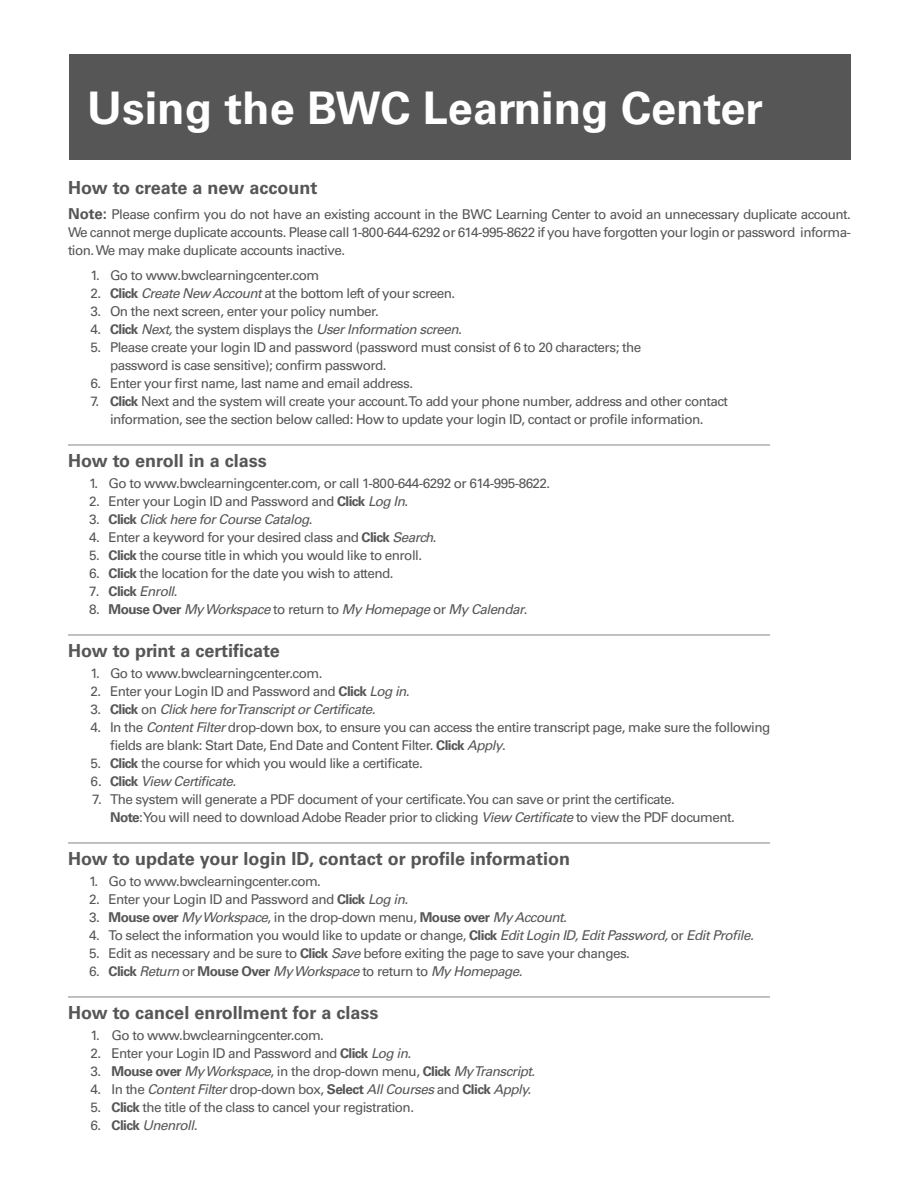
<style>
.page{position:relative;width:918px;height:1188px;background:#fff}
.page>*{position:absolute;margin:0;border:0;box-sizing:border-box;transform-origin:0 0}
.t1{font:700 45px "Univers LT Std";color:#fff}
.t2{font:700 18px "Univers LT Std";color:#565656}
.t3{font:13.5px/18px "Univers LT Std";letter-spacing:-.04em;color:#565656}
.t4{font:italic 13.5px "Univers LT Std";letter-spacing:-.04em;color:#565656}
.s1{font-weight:700;font-size:15px}
.s2{font-weight:700}
.s3{font-style:italic}
.s4{font-style:normal}
.s5{font-weight:700;font-style:normal}
</style>
<div class="page">
<div style="left:69px;top:54px;width:781px;height:105px;background:#565656"></div>
<hr style="left:68px;top:444px;width:702px;height:2px;background:#adadad">
<hr style="left:68px;top:634px;width:702px;height:2px;background:#adadad">
<hr style="left:68px;top:842px;width:702px;height:2px;background:#adadad">
<hr style="left:68px;top:996px;width:702px;height:2px;background:#adadad">
<h1 class="t1" style="left:87px;top:89px;width:677px">Using the BWC Learning Center</h1>
<h2 class="t2" style="left:68px;top:181px;width:251px">How to create a new account</h2>
<p class="t3" style="left:68px;top:206px;width:785px;text-align:justify"><span class="s1">Note:</span> Please confirm you do not have an existing account in the BWC Learning Center to avoid an unnecessary duplicate account.<br>We cannot merge duplicate accounts. Please call 1-800-644-6292 or 614-995-8622 if you have forgotten your login or password informa&shy;tion. We may make duplicate accounts inactive.</p>
<p class="t3" style="left:91px;top:267px;width:230px">1. Go to www.bwclearningcenter.com</p>
<p class="t3" style="left:91px;top:285px;width:366px">2. <span class="s2">Click</span> <span class="s3">Create New Account</span> at the bottom left of your screen.</p>
<p class="t3" style="left:91px;top:303px;width:290px">3. On the next screen, enter your policy number.</p>
<p class="t4" style="left:91px;top:323px;width:373px"><span class="s4">4.</span> <span class="s5">Click</span> Next, <span class="s4">the system displays the</span> User Information screen.</p>
<p class="t3" style="left:110px;top:339px;width:533px;text-indent:-19px">5. Please create your login ID and password (password must consist of 6 to 20 characters; the password is case sensitive); confirm password.</p>
<p class="t3" style="left:91px;top:375px;width:324px">6. Enter your first name, last name and email address.</p>
<p class="t3" style="left:91px;top:393px;width:639px;text-align:center">7. <span class="s2">Click</span> Next and the system will create your account. To add your phone number, address and other contact information, see the section below called: How to update your login ID, contact or profile information.</p>
<h2 class="t2" style="left:68px;top:453px;width:200px">How to enroll in a class</h2>
<p class="t3" style="left:89px;top:475px;width:463px">1. Go to www.bwclearningcenter.com, or call 1-800-644-6292 or 614-995-8622.</p>
<p class="t3" style="left:89px;top:493px;width:321px">2. Enter your Login ID and Password and <span class="s2">Click</span> <span class="s3">Log In</span>.</p>
<p class="t4" style="left:89px;top:513px;width:225px"><span class="s4">3.</span> <span class="s5">Click</span> Click here for Course Catalog<span class="s4">.</span></p>
<p class="t3" style="left:89px;top:529px;width:349px">4. Enter a keyword for your desired class and <span class="s2">Click</span> <span class="s3">Search</span>.</p>
<p class="t3" style="left:89px;top:547px;width:335px">5. <span class="s2">Click</span> the course title in which you would like to enroll.</p>
<p class="t3" style="left:89px;top:565px;width:306px">6. <span class="s2">Click</span> the location for the date you wish to attend.</p>
<p class="t4" style="left:89px;top:585px;width:90px"><span class="s4">7.</span> <span class="s5">Click</span> Enroll<span class="s4">.</span></p>
<p class="t4" style="left:89px;top:603px;width:440px"><span class="s4">8.</span> <span class="s5">Mouse Over</span> My Workspace <span class="s4">to return to</span> My Homepage <span class="s4">or</span> My Calendar<span class="s4">.</span></p>
<h2 class="t2" style="left:68px;top:643px;width:213px">How to print a certificate</h2>
<p class="t3" style="left:91px;top:665px;width:233px">1. Go to www.bwclearningcenter.com.</p>
<p class="t3" style="left:91px;top:683px;width:321px">2. Enter your Login ID and Password and <span class="s2">Click</span> <span class="s3">Log in.</span></p>
<p class="t4" style="left:91px;top:703px;width:286px"><span class="s4">3.</span> <span class="s5">Click</span> <span class="s4">on</span> Click here for Transcript or Certificate.</p>
<p class="t3" style="left:110px;top:719px;width:662px;text-indent:-19px">4. In the <span class="s3">Content Filter</span> drop-down box, to ensure you can access the entire transcript page, make sure the following fields are blank: Start Date, End Date and Content Filter. <span class="s2">Click</span> <span class="s3">Apply</span>.</p>
<p class="t3" style="left:91px;top:755px;width:334px">5. <span class="s2">Click</span> the course for which you would like a certificate.</p>
<p class="t4" style="left:91px;top:775px;width:147px"><span class="s4">6.</span> <span class="s5">Click</span> View Certificate.</p>
<p class="t3" style="left:110px;top:791px;width:626px;text-indent:-18px">7. The system will generate a PDF document of your certificate. You can save or print the certificate.<br><span class="s2">Note</span>: You will need to download Adobe Reader prior to clicking <span class="s3">View Certificate</span> to view the PDF document.</p>
<h2 class="t2" style="left:68px;top:851px;width:504px">How to update your login ID, contact or profile information</h2>
<p class="t3" style="left:89px;top:873px;width:233px">1. Go to www.bwclearningcenter.com.</p>
<p class="t3" style="left:89px;top:891px;width:321px">2. Enter your Login ID and Password and <span class="s2">Click</span> <span class="s3">Log in.</span></p>
<p class="t3" style="left:89px;top:909px;width:479px">3. <span class="s2">Mouse over</span> <span class="s3">My Workspace</span>, in the drop-down menu, <span class="s2">Mouse over</span> <span class="s3">My Account.</span></p>
<p class="t3" style="left:89px;top:927px;width:666px">4. To select the information you would like to update or change, <span class="s2">Click</span> <span class="s3">Edit Login ID, Edit Password,</span> or <span class="s3">Edit Profile.</span></p>
<p class="t3" style="left:89px;top:945px;width:542px">5. Edit as necessary and be sure to <span class="s2">Click</span> <span class="s3">Save</span> before exiting the page to save your changes.</p>
<p class="t4" style="left:89px;top:965px;width:435px"><span class="s4">6.</span> <span class="s5">Click</span> Return <span class="s4">or</span> <span class="s5">Mouse Over</span> My Workspace <span class="s4">to return to</span> My Homepage.</p>
<h2 class="t2" style="left:68px;top:1005px;width:312px">How to cancel enrollment for a class</h2>
<p class="t3" style="left:91px;top:1027px;width:235px">1. Go to www.bwclearningcenter.com.</p>
<p class="t3" style="left:91px;top:1045px;width:322px">2. Enter your Login ID and Password and <span class="s2">Click</span> <span class="s3">Log in.</span></p>
<p class="t3" style="left:91px;top:1063px;width:446px">3. <span class="s2">Mouse over</span> <span class="s3">My Workspace</span>, in the drop-down menu, <span class="s2">Click</span> <span class="s3">My Transcript</span>.</p>
<p class="t4" style="left:91px;top:1083px;width:442px"><span class="s4">4. In the</span> Content Filter <span class="s4">drop-down box,</span> <span class="s5">Select</span> All Courses <span class="s4">and</span> <span class="s5">Click</span> Apply.</p>
<p class="t3" style="left:91px;top:1099px;width:325px">5. <span class="s2">Click</span> the title of the class to cancel your registration.</p>
<p class="t4" style="left:91px;top:1119px;width:108px"><span class="s4">6.</span> <span class="s5">Click</span> Unenroll.</p>
</div>
